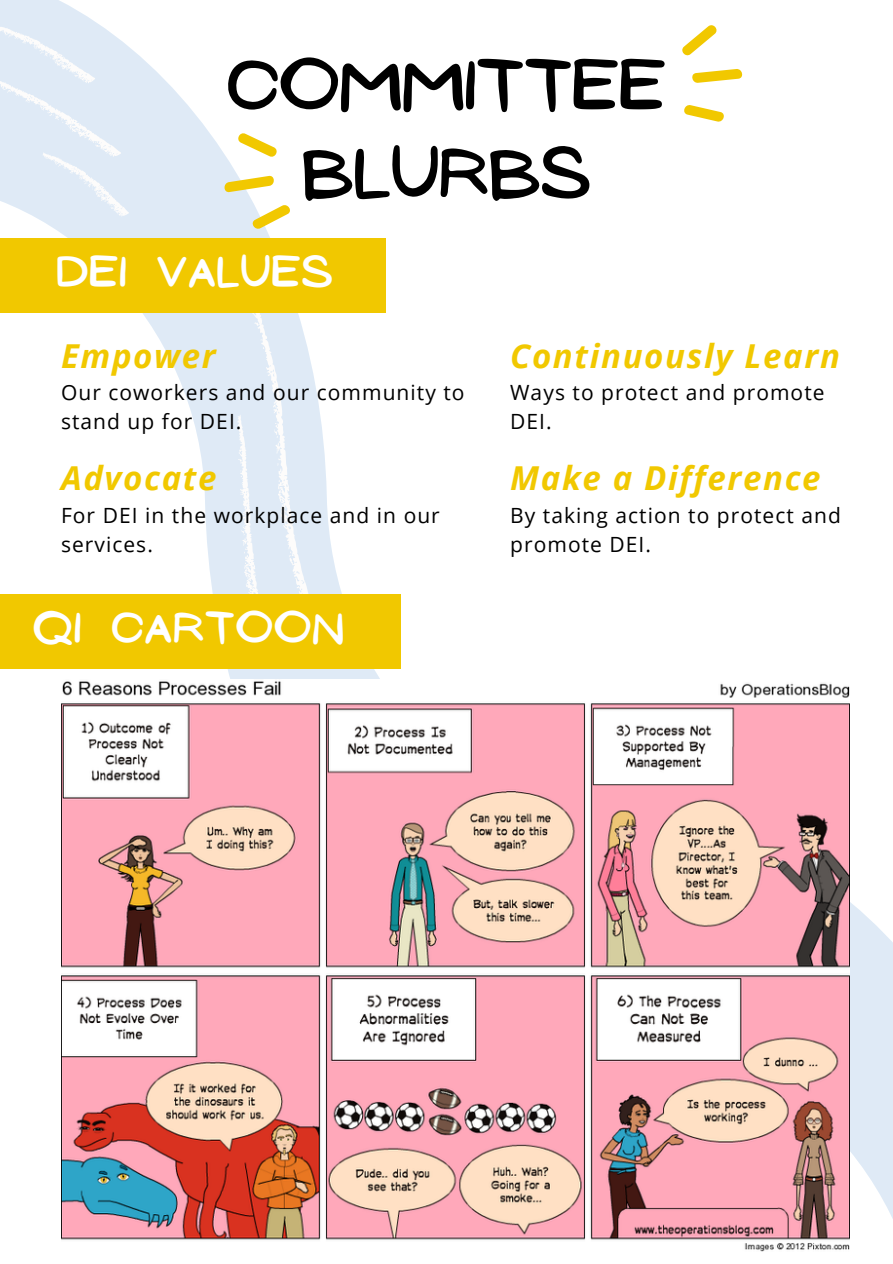
<style>
.page{position:relative;width:893px;height:1264px;background:#fff}
.page>*{position:absolute;margin:0;border:0;box-sizing:border-box;transform-origin:0 0}
.t1{font:63px "NF Ananias Bold";letter-spacing:.025em;color:#000}
.t2{font:39px "NF Ananias Bold";letter-spacing:.05em;color:#fff}
.t3{font:italic 700 33px "Open Sans";letter-spacing:.05em;color:#f1c800}
.t4{font:21px/29.2px "Open Sans";letter-spacing:.05em;color:#000}
</style>
<div class="page">
<svg style="left:0;top:11px;width:401px;height:668px"></svg>
<svg style="left:761px;top:865px;width:131px;height:387px;fill:#dfeaf6"></svg>
<svg style="left:218px;top:118px;width:75px;height:116px"></svg>
<svg style="left:682px;top:25px;width:61px;height:97px"></svg>
<div style="left:0;top:238px;width:385px;height:74px;background:#f1c800"></div>
<img style="left:61px;top:681px;width:788px;height:570px">
<div style="left:0;top:594px;width:401px;height:74px;background:#f1c800"></div>
<p class="t1" style="left:227px;top:50px;width:439px">COMMITTEE</p>
<p class="t1" style="left:303px;top:137px;width:289px">BLURBS</p>
<p class="t2" style="left:57px;top:249px;width:276px">DEI VALUES</p>
<p class="t3" style="left:61px;top:332px;width:156px">Empower</p>
<p class="t4" style="left:61px;top:377px;width:405px">Our coworkers and our community to stand up for DEI.</p>
<p class="t3" style="left:61px;top:455px;width:157px">Advocate</p>
<p class="t4" style="left:61px;top:500px;width:380px">For DEI in the workplace and in our services.</p>
<p class="t2" style="left:34px;top:605px;width:311px">QI CARTOON</p>
<p class="t3" style="left:510px;top:332px;width:331px">Continuously Learn</p>
<p class="t4" style="left:510px;top:377px;width:316px">Ways to protect and promote<br>DEI.</p>
<p class="t3" style="left:510px;top:455px;width:312px">Make a Difference</p>
<p class="t4" style="left:510px;top:500px;width:332px">By taking action to protect and promote DEI.</p>
</div>
